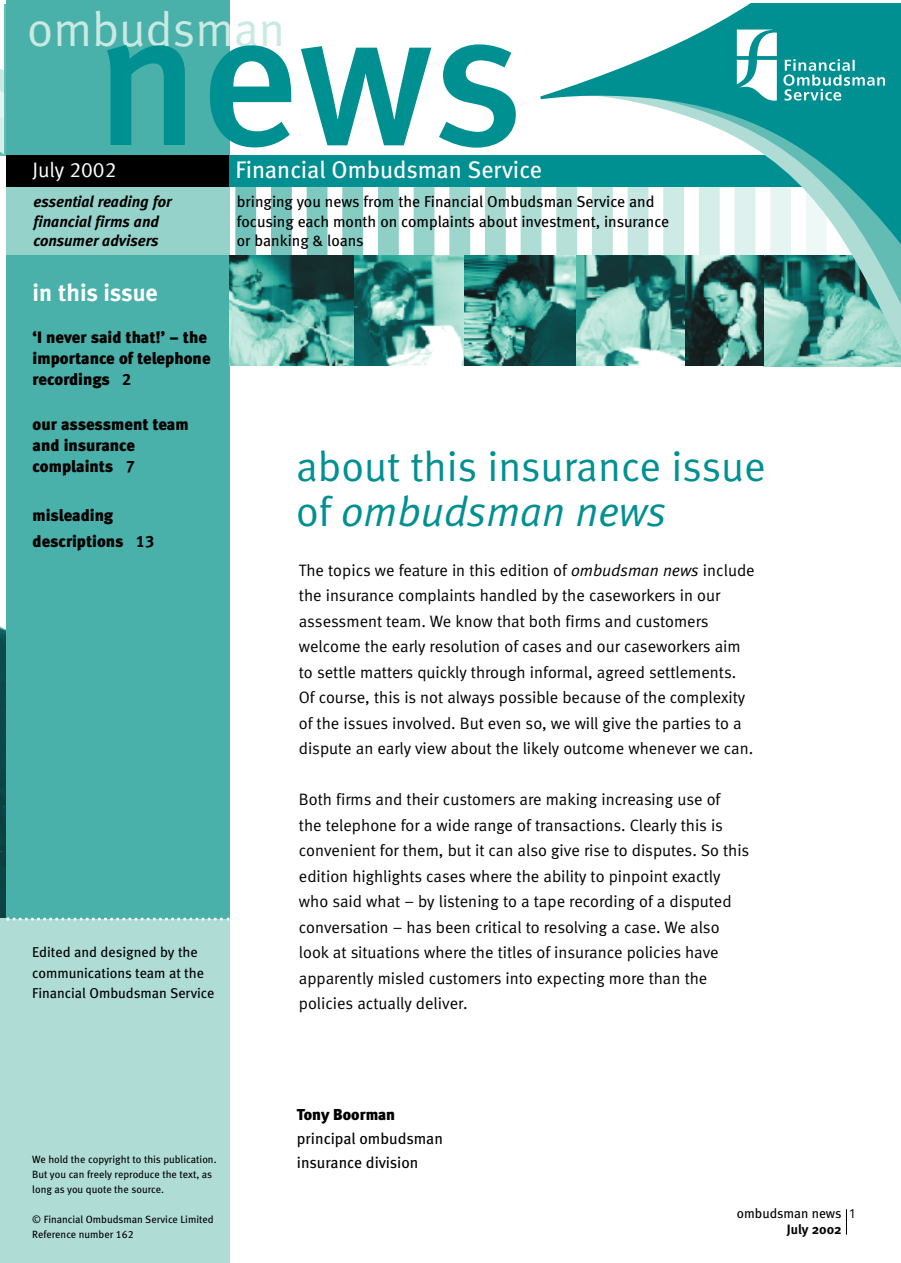
<style>
.page{position:relative;width:901px;height:1263px;background:#fff}
.page>*{position:absolute;margin:0;border:0;box-sizing:border-box;transform-origin:0 0}
.t1{font:192.3px "Meta Medium LF";color:#009092}
.t2{font:48.45px "Meta Normal LF";color:#cae9e3}
.t3{font:42px/45px "Meta Normal LF";color:#009092}
.t4{font:24px "Meta Book LF";color:#fff}
.t5{font:24px "Meta Bold LF";letter-spacing:-.005em;color:#fff}
.t6{font:21px "Meta Normal LF";color:#fff}
.t7{font:16.5px/25.5px "Meta Normal LF";color:#000}
.t8{font:16.5px/21px "Meta Black LF";color:#000}
.t9{font:15.75px/19.5px "Meta Book LF";color:#000}
.t10{font:italic 15.75px/19.5px "Meta Bold LF";color:#000}
.t11{font:15.75px/24px "Meta";color:#000}
.t12{font:900 15.75px "Meta";color:#000}
.t13{font:14.25px/20.2px "Meta Book LF";color:#000}
.t14{font:13.5px "Meta Book LF";color:#000}
.t15{font:700 13.5px "Meta";color:#000}
.t16{font:13.5px "Meta Normal Expert";color:#000}
.t17{font:10.5px/15px "Meta Book LF";color:#000}
.s1{font-family:"Meta Bold LF"}
.s2{font-style:italic}
</style>
<div class="page">
<div style="left:0;top:4px;width:6px;height:151px;background:#62bcb4"></div>
<div style="left:0;top:918px;width:229px;height:345px;background:#afddd6"></div>
<div style="left:235px;top:187px;width:21px;height:84px;background:#70c2ba"></div>
<div style="left:271px;top:187px;width:21px;height:84px;background:#77c5bc"></div>
<div style="left:306px;top:187px;width:21px;height:84px;background:#7ec9c0"></div>
<div style="left:342px;top:187px;width:21px;height:84px;background:#86ccc3"></div>
<div style="left:378px;top:187px;width:20px;height:84px;background:#8ecfc6"></div>
<div style="left:413px;top:187px;width:21px;height:84px;background:#96d3cb"></div>
<div style="left:449px;top:187px;width:21px;height:84px;background:#9ed6ce"></div>
<div style="left:485px;top:187px;width:20px;height:84px;background:#a6dad1"></div>
<div style="left:520px;top:187px;width:21px;height:84px;background:#aeddd5"></div>
<div style="left:6px;top:0;width:223px;height:918px;background:#49b0aa"></div>
<div style="left:6px;top:155px;width:223px;height:32px;background:#000"></div>
<div style="left:229px;top:156px;width:671px;height:31px;background:#009092"></div>
<svg style="left:0;top:626px;width:229px;height:294px"></svg>
<svg style="left:353px;top:255px;width:111px;height:111px;background:#64a59f"></svg>
<svg style="left:464px;top:255px;width:76px;height:111px;background:#3c857d"></svg>
<svg style="left:229px;top:255px;width:124px;height:111px;background:#52958d"></svg>
<div style="left:6px;top:187px;width:223px;height:68px;background:#95d3ca"></div>
<svg style="left:540px;top:3px;width:360px;height:364px"></svg>
<svg style="left:783px;top:40px;width:101px;height:61px;background:#25a0a2"></svg>
<svg style="left:736px;top:30px;width:40px;height:71px"></svg>
<svg style="left:0;top:5px;width:4px;height:151px"></svg>
<h2 class="t2" style="left:27px;top:12px;width:259px">ombudsman</h2>
<h1 class="t1" style="left:95px;top:12px;width:429px">news</h1>
<p class="t6" style="left:32px;top:163px;width:86px">July 2002</p>
<h3 class="t4" style="left:235px;top:162px;width:308px">Financial Ombudsman Service</h3>
<p class="t10" style="left:33px;top:194px;width:140px">essential reading for financial firms and consumer advisers</p>
<h3 class="t5" style="left:33px;top:284px;width:126px">in this issue</h3>
<p class="t8" style="left:33px;top:328px;width:179px">‘I never said that!’ – the importance of telephone recordings <span class="s1">2</span></p>
<p class="t8" style="left:33px;top:415px;width:157px">our assessment team and insurance complaints <span class="s1">7</span></p>
<p class="t8" style="left:33px;top:504px;width:123px;line-height:25.5px">misleading descriptions <span class="s1">13</span></p>
<p class="t13" style="left:32px;top:943px;width:183px">Edited and designed by the communications team at the<br>Financial Ombudsman Service</p>
<p class="t9" style="left:237px;top:193px;width:434px">bringing you news from the Financial Ombudsman Service and focusing each month on complaints about investment, insurance or banking &amp; loans</p>
<h3 class="t3" style="left:296px;top:448px;width:471px">about this insurance issue of <span class="s2">ombudsman news</span></h3>
<p class="t7" style="left:299px;top:559px;width:457px">The topics we feature in this edition of <span class="s2">ombudsman news</span> include the insurance complaints handled by the caseworkers in our assessment team. We know that both firms and customers welcome the early resolution of cases and our caseworkers aim to settle matters quickly through informal, agreed settlements.<br>Of course, this is not always possible because of the complexity of the issues involved. But even so, we will give the parties to a dispute an early view about the likely outcome whenever we can.</p>
<p class="t7" style="left:299px;top:788px;width:452px">Both firms and their customers are making increasing use of<br>the telephone for a wide range of transactions. Clearly this is convenient for them, but it can also give rise to disputes. So this edition highlights cases where the ability to pinpoint exactly who said what – by listening to a tape recording of a disputed conversation – has been critical to resolving a case. We also look at situations where the titles of insurance policies have apparently misled customers into expecting more than the policies actually deliver.</p>
<p class="t17" style="left:32px;top:1153px;width:186px">We hold the copyright to this publication.<br>But you can freely reproduce the text, as long as you quote the source.</p>
<p class="t17" style="left:32px;top:1213px;width:183px">© Financial Ombudsman Service Limited<br>Reference number 162</p>
<p class="t12" style="left:297px;top:1109px;width:100px">Tony Boorman</p>
<p class="t11" style="left:297px;top:1128px;width:147px">principal ombudsman insurance division</p>
<p class="t14" style="left:736px;top:1208px;width:106px">ombudsman news</p>
<p class="t15" style="left:786px;top:1224px;width:56px">July 2002</p>
<p class="t16" style="left:849px;top:1205px;width:7px">1</p>
</div>
